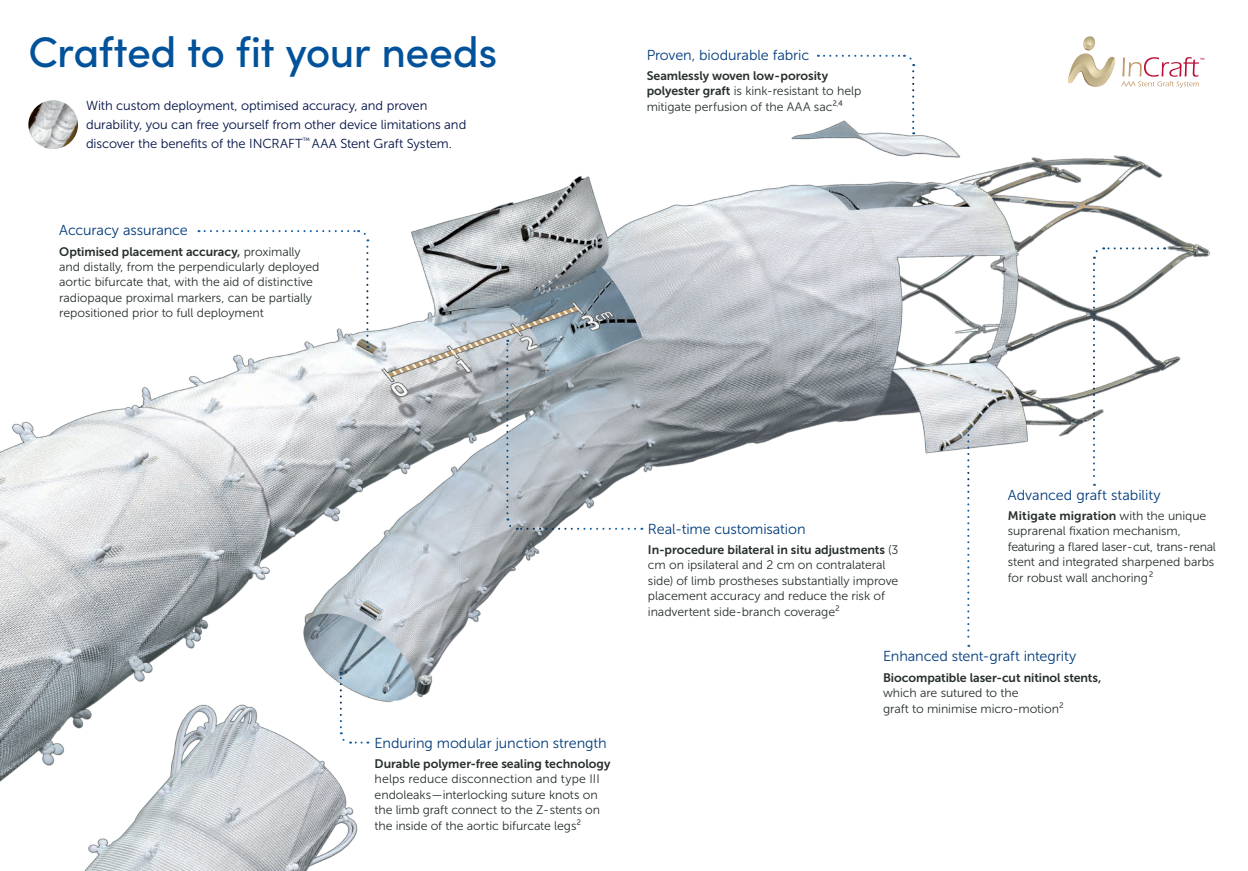
<style>
.page{position:relative;width:1248px;height:871px;background:#fff}
.page>*{position:absolute;margin:0;border:0;box-sizing:border-box;transform-origin:0 0}
.t1{font:500 42.8px "Sofia Pro";letter-spacing:-.015em;color:#01529a}
.t2{font:14.4px "Museo Sans 300";letter-spacing:-.005em;color:#013b7c}
.t3{font:13px/19.1px "Museo Sans 300";letter-spacing:-.005em;color:#001145}
.t4{font:12.3px/15.4px "Museo Sans 300";letter-spacing:-.005em;color:#27302c}
.t5{font:12.3px "Museo Sans 700";letter-spacing:-.005em;color:#27302c}
.t6{font:8.2px "Apex New";color:#b90f36}
.s1{font-family:"Museo Sans 300"}
.s2{font-family:"Museo Sans 700"}
</style>
<div class="page">
<img style="left:0;top:54px;width:1210px;height:816px">
<svg style="left:339px;top:671px;width:22px;height:72px"></svg>
<svg style="left:205px;top:230px;width:164px;height:118px"></svg>
<svg style="left:505px;top:339px;width:130px;height:190px;background:#abb3b9"></svg>
<img style="left:28px;top:100px;width:50px;height:49px">
<svg style="left:824px;top:55px;width:91px;height:79px"></svg>
<svg style="left:1091px;top:247px;width:66px;height:238px"></svg>
<svg style="left:967px;top:427px;width:2px;height:219px"></svg>
<svg style="left:1121px;top:57px;width:77px;height:31px"></svg>
<svg style="left:1067px;top:36px;width:48px;height:52px"></svg>
<h1 class="t1" style="left:28px;top:20px;width:470px">Crafted to fit your needs</h1>
<p class="t3" style="left:86px;top:95px;width:382px">With custom deployment, optimised accuracy, and proven durability, you can free yourself from other device limitations and discover the benefits of the INCRAFT<sup>™</sup> AAA Stent Graft System.</p>
<p class="t2" style="left:59px;top:223px;width:130px">Accuracy assurance</p>
<p class="t5" style="left:59px;top:244px;width:243px">Optimised placement accuracy, <span class="s1">proximally</span></p>
<p class="t4" style="left:59px;top:259px;width:262px">and distally, from the perpendicularly deployed aortic bifurcate that, with the aid of distinctive radiopaque proximal markers, can be partially repositioned prior to full deployment</p>
<p class="t2" style="left:646px;top:47px;width:164px">Proven, biodurable fabric</p>
<p class="t5" style="left:646px;top:68px;width:183px">Seamlessly woven low-porosity</p>
<p class="t4" style="left:646px;top:83px;width:216px"><span class="s2">polyester graft</span> is kink-resistant to help mitigate perfusion of the AAA sac2<sup>,</sup>4</p>
<p class="t6" style="left:1199px;top:56px;width:6px">™</p>
<p class="t2" style="left:374px;top:735px;width:233px">Enduring modular junction strength</p>
<p class="t5" style="left:374px;top:756px;width:237px">Durable polymer-free sealing technology</p>
<p class="t4" style="left:374px;top:771px;width:227px">helps reduce disconnection and type III endoleaks—interlocking suture knots on the limb graft connect to the Z-stents on the inside of the aortic bifurcate legs2</p>
<p class="t2" style="left:648px;top:521px;width:159px">Real-time customisation</p>
<p class="t5" style="left:648px;top:542px;width:252px">In-procedure bilateral in situ adjustments <span class="s1">(3</span></p>
<p class="t4" style="left:648px;top:557px;width:252px">cm on ipsilateral and 2 cm on contralateral side) of limb prostheses substantially improve placement accuracy and reduce the risk of inadvertent side-branch coverage2</p>
<p class="t2" style="left:1007px;top:487px;width:154px">Advanced graft stability</p>
<p class="t5" style="left:1007px;top:508px;width:200px">Mitigate migration <span class="s1">with the unique</span></p>
<p class="t4" style="left:1007px;top:523px;width:209px">suprarenal fixation mechanism, featuring a flared laser-cut, trans-renal stent and integrated sharpened barbs for robust wall anchoring2</p>
<p class="t2" style="left:883px;top:648px;width:195px">Enhanced stent-graft integrity</p>
<p class="t5" style="left:883px;top:670px;width:220px">Biocompatible laser-cut nitinol stents,</p>
<p class="t4" style="left:883px;top:685px;width:182px">which are sutured to the<br>graft to minimise micro-motion2</p>
</div>
